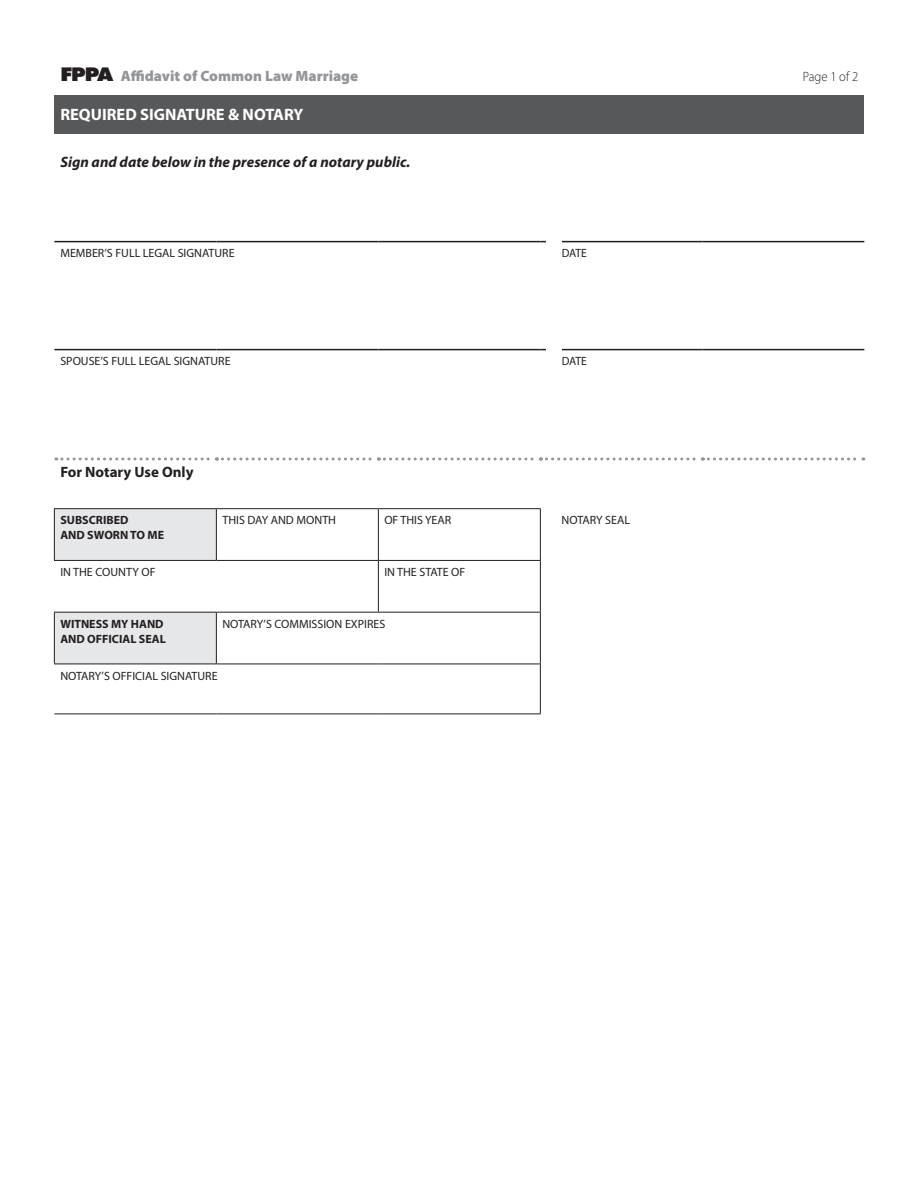
<style>
.page{position:relative;width:918px;height:1188px;background:#fff}
.page>*{position:absolute;margin:0;border:0;box-sizing:border-box;transform-origin:0 0}
.Subhead{font:700 16.5px "Myriad Pro";color:#fff}
.t1{font:italic 700 15px "Myriad Pro";color:#231f20}
.headline_R{font:900 15px "Myriad Pro";color:#939598}
.t2{font:700 15px "Myriad Pro";color:#231f20}
.t3{font:300 13.5px "Myriad Pro";color:#231f20;scale:.94 1}
.Body{font:12px "Myriad Pro";color:#231f20}
.Body-2{font:700 12px/15px "Myriad Pro";color:#231f20}
.s1{font-family:"Futura";font-weight:800;font-size:18px;color:#231f20}
</style>
<div class="page">
<div style="left:54px;top:95px;width:810px;height:39px;background:#57585a"></div>
<svg style="left:54px;top:509px;width:162px;height:155px"></svg>
<hr style="left:54px;top:241px;width:162px;height:1px;background:#231f20">
<hr style="left:216px;top:241px;width:162px;height:1px;background:#231f20">
<hr style="left:378px;top:241px;width:162px;height:1px;background:#231f20">
<hr style="left:540px;top:241px;width:162px;height:1px;background:#231f20">
<hr style="left:702px;top:241px;width:162px;height:1px;background:#231f20">
<hr style="left:54px;top:349px;width:162px;height:1px;background:#231f20">
<hr style="left:216px;top:349px;width:162px;height:1px;background:#231f20">
<hr style="left:378px;top:349px;width:162px;height:1px;background:#231f20">
<hr style="left:540px;top:349px;width:162px;height:1px;background:#231f20">
<hr style="left:702px;top:349px;width:162px;height:1px;background:#231f20">
<svg style="left:56px;top:458px;width:808px;height:2px"></svg>
<hr style="left:54px;top:508px;width:162px;height:1px;background:#231f20">
<hr style="left:216px;top:508px;width:162px;height:1px;background:#231f20">
<hr style="left:378px;top:508px;width:163px;height:1px;background:#231f20">
<hr style="left:216px;top:509px;width:1px;height:51px;background:#231f20">
<hr style="left:378px;top:509px;width:1px;height:51px;background:#231f20">
<hr style="left:378px;top:561px;width:1px;height:51px;background:#231f20">
<hr style="left:216px;top:613px;width:1px;height:51px;background:#231f20">
<hr style="left:54px;top:509px;width:1px;height:51px;background:#231f20">
<hr style="left:540px;top:509px;width:1px;height:51px;background:#231f20">
<hr style="left:540px;top:561px;width:1px;height:51px;background:#231f20">
<hr style="left:54px;top:613px;width:1px;height:51px;background:#231f20">
<hr style="left:540px;top:613px;width:1px;height:51px;background:#231f20">
<hr style="left:540px;top:664px;width:1px;height:50px;background:#231f20">
<hr style="left:54px;top:560px;width:162px;height:1px;background:#231f20">
<hr style="left:216px;top:560px;width:162px;height:1px;background:#231f20">
<hr style="left:378px;top:560px;width:163px;height:1px;background:#231f20">
<hr style="left:54px;top:612px;width:162px;height:1px;background:#231f20">
<hr style="left:216px;top:612px;width:162px;height:1px;background:#231f20">
<hr style="left:378px;top:612px;width:163px;height:1px;background:#231f20">
<hr style="left:54px;top:664px;width:162px;height:1px;background:#231f20">
<hr style="left:216px;top:664px;width:162px;height:1px;background:#231f20">
<hr style="left:378px;top:664px;width:163px;height:1px;background:#231f20">
<hr style="left:54px;top:714px;width:162px;height:1px;background:#231f20">
<hr style="left:216px;top:714px;width:162px;height:1px;background:#231f20">
<hr style="left:378px;top:714px;width:163px;height:1px;background:#231f20">
<div style="left:546px;top:235px;width:16px;height:22px;background:#fff"></div>
<div style="left:546px;top:343px;width:16px;height:22px;background:#fff"></div>
<p class="headline_R" style="left:60px;top:66px;width:299px"><span class="s1">FPPA</span> Affidavit of Common Law Marriage</p>
<p class="t3" style="left:803px;top:69px;width:61px">Page 1 of 2</p>
<p class="Subhead" style="left:60px;top:104px;width:245px">REQUIRED SIGNATURE &amp; NOTARY</p>
<p class="t1" style="left:60px;top:153px;width:351px">Sign and date below in the presence of a notary public.</p>
<p class="Body" style="left:60px;top:246px;width:176px">MEMBER’S FULL LEGAL SIGNATURE</p>
<p class="Body" style="left:562px;top:246px;width:27px">DATE</p>
<p class="Body" style="left:60px;top:354px;width:172px">SPOUSE’S FULL LEGAL SIGNATURE</p>
<p class="Body" style="left:562px;top:354px;width:27px">DATE</p>
<p class="t2" style="left:60px;top:462px;width:135px">For Notary Use Only</p>
<p class="Body-2" style="left:60px;top:512px;width:105px">SUBSCRIBED<br>AND SWORN TO ME</p>
<p class="Body" style="left:222px;top:513px;width:115px">THIS DAY AND MONTH</p>
<p class="Body" style="left:384px;top:513px;width:68px">OF THIS YEAR</p>
<p class="Body" style="left:562px;top:513px;width:70px">NOTARY SEAL</p>
<p class="Body" style="left:60px;top:565px;width:97px">IN THE COUNTY OF</p>
<p class="Body" style="left:384px;top:565px;width:82px">IN THE STATE OF</p>
<p class="Body-2" style="left:60px;top:616px;width:105px">WITNESS MY HAND</p>
<p class="Body-2" style="left:60px;top:631px;width:107px">AND OFFICIAL SEAL</p>
<p class="Body" style="left:222px;top:617px;width:164px">NOTARY’S COMMISSION EXPIRES</p>
<p class="Body" style="left:60px;top:668px;width:159px">NOTARY’S OFFICIAL SIGNATURE</p>
</div>
